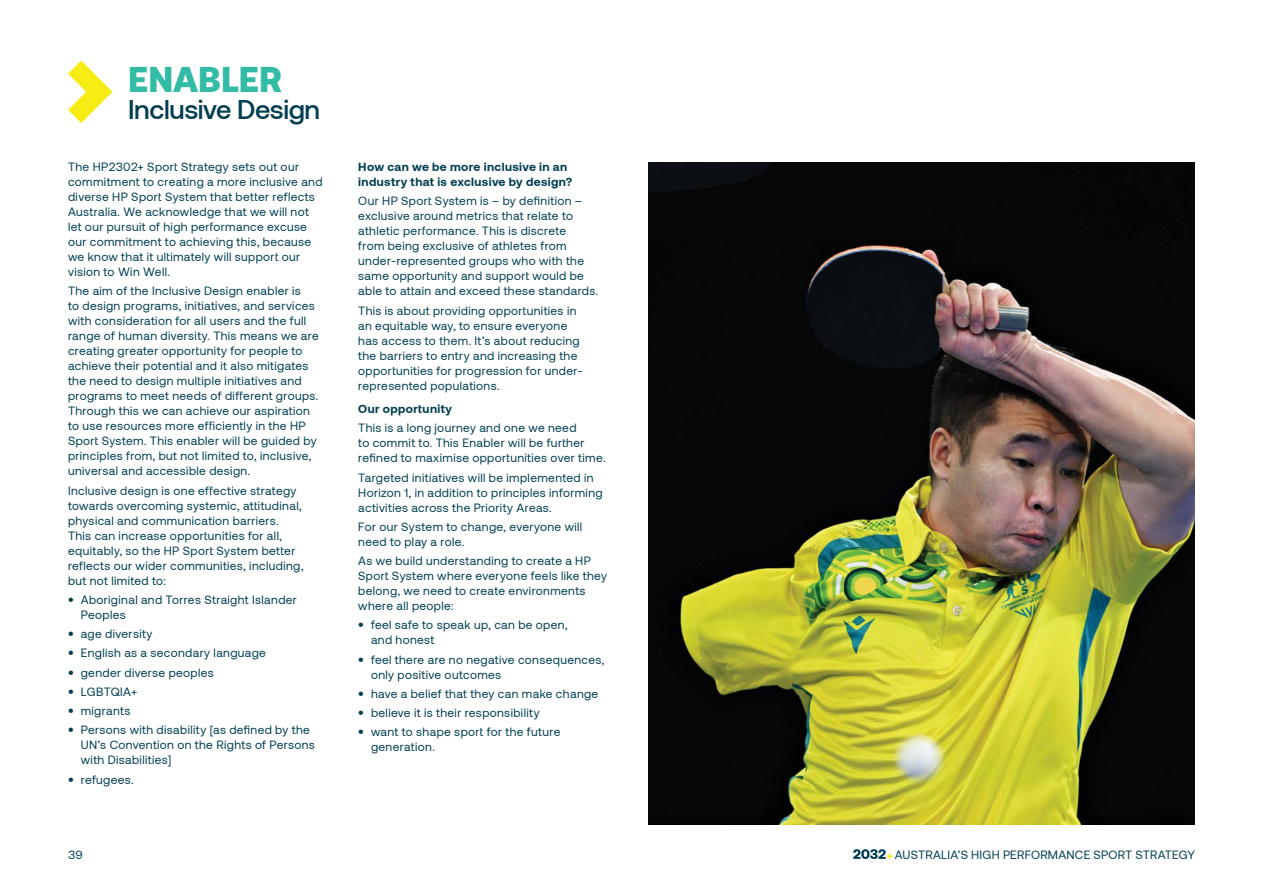
<style>
.page{position:relative;width:1263px;height:893px;background:#fff}
.page>*{position:absolute;margin:0;border:0;box-sizing:border-box;transform-origin:0 0}
.t1{font:900 34.95px "Aeonik";color:#32bba5}
.t2{font:500 27px "Aeonik";letter-spacing:-.015em;color:#003e51}
.Body{font:12px/15px "Aeonik";letter-spacing:.03em;color:#003e51}
.t3{font:700 12px/15px "Aeonik";letter-spacing:.03em;color:#003e51}
.s1{font-weight:900}
</style>
<div class="page">
<svg style="left:68px;top:61px;width:45px;height:62px"></svg>
<img style="left:648px;top:163px;width:547px;height:662px">
<svg style="left:853px;top:849px;width:39px;height:10px"></svg>
<h2 class="t1" style="left:128px;top:60px;width:156px">ENABLER</h2>
<h3 class="t2" style="left:128px;top:95px;width:194px">Inclusive Design</h3>
<p class="Body" style="left:68px;top:159px;width:256px">The HP2302+ Sport Strategy sets out our commitment to creating a more inclusive and diverse HP Sport System that better reflects Australia. We acknowledge that we will not let our pursuit of high performance excuse our commitment to achieving this, because we know that it ultimately will support our vision to Win Well.</p>
<p class="Body" style="left:68px;top:284px;width:252px">The aim of the Inclusive Design enabler is<br>to design programs, initiatives, and services with consideration for all users and the full range of human diversity. This means we are creating greater opportunity for people to achieve their potential and it also mitigates the need to design multiple initiatives and programs to meet needs of different groups.<br>Through this we can achieve our aspiration to use resources more efficiently in the HP Sport System. This enabler will be guided by principles from, but not limited to, inclusive, universal and accessible design.</p>
<p class="Body" style="left:68px;top:483px;width:237px">Inclusive design is one effective strategy towards overcoming systemic, attitudinal, physical and communication barriers.<br>This can increase opportunities for all, equitably, so the HP Sport System better reflects our wider communities, including, but not limited to:</p>
<p class="Body" style="left:81px;top:592px;width:218px;text-indent:-13px"><span class="s1">•</span> Aboriginal and Torres Straight Islander<br>Peoples</p>
<p class="Body" style="left:68px;top:626px;width:86px"><span class="s1">•</span> age diversity</p>
<p class="Body" style="left:68px;top:646px;width:199px"><span class="s1">•</span> English as a secondary language</p>
<p class="Body" style="left:68px;top:665px;width:147px"><span class="s1">•</span> gender diverse peoples</p>
<p class="Body" style="left:68px;top:684px;width:71px"><span class="s1">•</span> LGBTQIA+</p>
<p class="Body" style="left:68px;top:703px;width:64px"><span class="s1">•</span> migrants</p>
<p class="Body" style="left:81px;top:723px;width:236px;text-indent:-13px"><span class="s1">•</span> Persons with disability [as defined by the<br>UN’s Convention on the Rights of Persons with Disabilities]</p>
<p class="Body" style="left:68px;top:772px;width:67px"><span class="s1">•</span> refugees.</p>
<h4 class="t3" style="left:358px;top:159px;width:216px">How can we be more inclusive in an industry that is exclusive by design?</h4>
<p class="Body" style="left:358px;top:194px;width:241px">Our HP Sport System is – by definition – exclusive around metrics that relate to athletic performance. This is discrete<br>from being exclusive of athletes from under-represented groups who with the same opportunity and support would be able to attain and exceed these standards.</p>
<p class="Body" style="left:358px;top:303px;width:226px">This is about providing opportunities in an equitable way, to ensure everyone has access to them. It’s about reducing the barriers to entry and increasing the opportunities for progression for under&shy;represented populations.</p>
<h4 class="t3" style="left:358px;top:401px;width:95px">Our opportunity</h4>
<p class="Body" style="left:358px;top:421px;width:249px">This is a long journey and one we need<br>to commit to. This Enabler will be further refined to maximise opportunities over time.</p>
<p class="Body" style="left:358px;top:470px;width:246px">Targeted initiatives will be implemented in<br>Horizon 1, in addition to principles informing activities across the Priority Areas.</p>
<p class="Body" style="left:358px;top:519px;width:226px">For our System to change, everyone will need to play a role.</p>
<p class="Body" style="left:358px;top:553px;width:250px">As we build understanding to create a HP Sport System where everyone feels like they belong, we need to create environments where all people:</p>
<p class="Body" style="left:371px;top:618px;width:198px;text-indent:-13px"><span class="s1">•</span> feel safe to speak up, can be open, and honest</p>
<p class="Body" style="left:371px;top:652px;width:235px;text-indent:-13px"><span class="s1">•</span> feel there are no negative consequences, only positive outcomes</p>
<p class="Body" style="left:358px;top:686px;width:242px"><span class="s1">•</span> have a belief that they can make change</p>
<p class="Body" style="left:358px;top:705px;width:183px"><span class="s1">•</span> believe it is their responsibility</p>
<p class="Body" style="left:371px;top:725px;width:191px;text-indent:-13px"><span class="s1">•</span> want to shape sport for the future generation.</p>
<p class="Body" style="left:68px;top:847px;width:16px">39</p>
<p class="Body" style="left:895px;top:847px;width:302px">AUSTRALIA’S HIGH PERFORMANCE SPORT STRATEGY</p>
</div>
